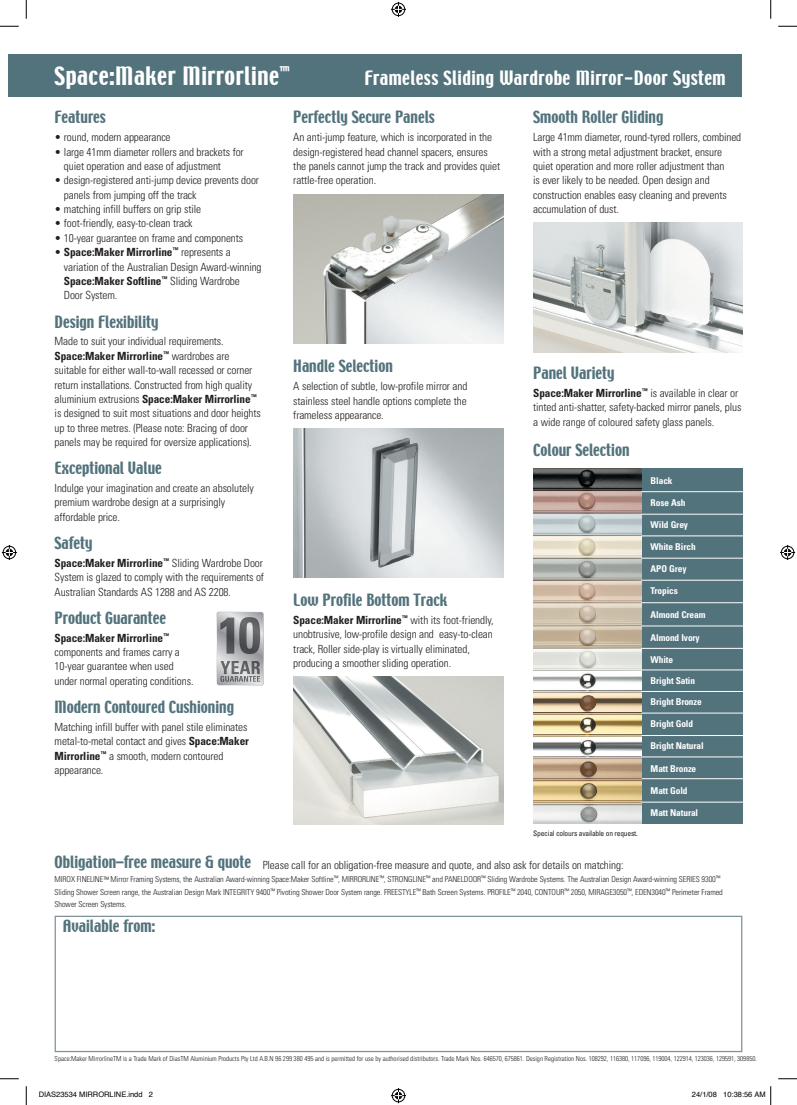
<style>
.page{position:relative;width:797px;height:1105px;background:#fff}
.page>*{position:absolute;margin:0;border:0;box-sizing:border-box;transform-origin:0 0}
.t1{font:22.5px "Techno";letter-spacing:.025em;color:#fff}
.t2{font:17.5px "Techno";letter-spacing:.025em;color:#fff}
.t3{font:15px "Techno";color:#52727c}
.t4{font:300 condensed 11.25px/14.4px "Univers";letter-spacing:-.01em;color:#231f20}
.t5{font:700 condensed 9.38px "Univers";letter-spacing:-.01em;color:#fff}
.t6{font:300 condensed 8.12px/12.5px "Univers";letter-spacing:-.01em;color:#231f20}
.t7{font:7.5px "Helvetica";color:#000}
.t8{font:condensed 7.5px "Univers";letter-spacing:-.025em;color:#231f20}
.t9{font:300 condensed 6.88px "Univers";letter-spacing:-.005em;color:#231f20}
.s1{font-weight:700}
.s2{font-family:"Techno";font-weight:400;font-stretch:normal;font-size:15px;color:#52727c}
.s3{font-size:7.5px}
</style>
<div class="page">
<div style="left:9px;top:55px;width:733px;height:42px;background:#52727c"></div>
<img style="left:293px;top:676px;width:210px;height:149px">
<div style="left:637px;top:468px;width:105px;height:356px;background:#52727c"></div>
<img style="left:533px;top:468px;width:108px;height:356px">
<hr style="left:641px;top:491px;width:111px;height:1px;background:#fff">
<hr style="left:641px;top:514px;width:112px;height:1px;background:#fff">
<hr style="left:641px;top:536px;width:114px;height:1px;background:#fff">
<hr style="left:641px;top:558px;width:114px;height:1px;background:#fff">
<hr style="left:641px;top:580px;width:114px;height:1px;background:#fff">
<hr style="left:641px;top:602px;width:114px;height:1px;background:#fff">
<hr style="left:641px;top:626px;width:114px;height:1px;background:#fff">
<hr style="left:641px;top:648px;width:114px;height:1px;background:#fff">
<hr style="left:641px;top:670px;width:114px;height:1px;background:#fff">
<hr style="left:641px;top:691px;width:114px;height:1px;background:#fff">
<hr style="left:641px;top:713px;width:113px;height:1px;background:#fff">
<hr style="left:641px;top:735px;width:113px;height:1px;background:#fff">
<hr style="left:641px;top:757px;width:114px;height:1px;background:#fff">
<hr style="left:642px;top:778px;width:113px;height:1px;background:#fff">
<hr style="left:641px;top:802px;width:114px;height:1px;background:#fff">
<div style="left:55px;top:916px;width:687px;height:136px;border:1px solid #7c919a"></div>
<img style="left:293px;top:428px;width:210px;height:149px">
<svg style="left:217px;top:612px;width:47px;height:73px;background:#9b9c9f"></svg>
<img style="left:293px;top:195px;width:210px;height:148px">
<img style="left:533px;top:223px;width:209px;height:129px">
<svg style="left:0;top:25px;width:19px;height:2px"></svg>
<svg style="left:778px;top:25px;width:19px;height:2px"></svg>
<svg style="left:0;top:1078px;width:19px;height:1px"></svg>
<svg style="left:778px;top:1078px;width:19px;height:1px"></svg>
<svg style="left:25px;top:0;width:2px;height:19px"></svg>
<svg style="left:25px;top:1086px;width:2px;height:19px"></svg>
<svg style="left:770px;top:0;width:1px;height:19px"></svg>
<svg style="left:391px;top:2px;width:15px;height:15px"></svg>
<svg style="left:391px;top:1088px;width:15px;height:15px"></svg>
<svg style="left:2px;top:545px;width:15px;height:15px"></svg>
<svg style="left:780px;top:545px;width:15px;height:15px"></svg>
<svg style="left:770px;top:1086px;width:1px;height:19px"></svg>
<h1 class="t1" style="left:55px;top:61px;width:236px">Space:Maker Mirrorline<sup>™</sup></h1>
<h2 class="t2" style="left:364px;top:66px;width:362px">Frameless Sliding Wardrobe Mirror-Door System</h2>
<h3 class="t3" style="left:533px;top:107px;width:132px">Smooth Roller Gliding</h3>
<p class="t4" style="left:533px;top:130px;width:209px">Large 41mm diameter, round-tyred rollers, combined with a strong metal adjustment bracket, ensure quiet operation and more roller adjustment than<br>is ever likely to be needed. Open design and construction enables easy cleaning and prevents accumulation of dust.</p>
<h3 class="t3" style="left:293px;top:107px;width:143px">Perfectly Secure Panels</h3>
<p class="t4" style="left:293px;top:130px;width:208px">An anti-jump feature, which is incorporated in the design-registered head channel spacers, ensures the panels cannot jump the track and provides quiet rattle-free operation.</p>
<h3 class="t3" style="left:55px;top:107px;width:53px">Features</h3>
<p class="t4" style="left:55px;top:130px;width:117px">• round, modern appearance</p>
<p class="t4" style="left:64px;top:144px;width:181px;text-indent:-9px">• large 41mm diameter rollers and brackets for quiet operation and ease of adjustment</p>
<p class="t4" style="left:64px;top:173px;width:196px;text-indent:-9px">• design-registered anti-jump device prevents door panels from jumping off the track</p>
<p class="t4" style="left:55px;top:202px;width:148px">• matching infill buffers on grip stile</p>
<p class="t4" style="left:55px;top:216px;width:140px">• foot-friendly, easy-to-clean track</p>
<p class="t4" style="left:55px;top:231px;width:190px">• 10-year guarantee on frame and components</p>
<p class="t4" style="left:64px;top:245px;width:199px;text-indent:-9px">• <span class="s1">Space:Maker Mirrorline</span><sup>™</sup> represents a variation of the Australian Design Award-winning <span class="s1">Space:Maker Softline</span><sup>™</sup> Sliding Wardrobe Door System.</p>
<h3 class="t3" style="left:55px;top:311px;width:105px">Design Flexibility</h3>
<p class="t4" style="left:55px;top:334px;width:208px">Made to suit your individual requirements.<br><span class="s1">Space:Maker Mirrorline</span><sup>™</sup> wardrobes are suitable for either wall-to-wall recessed or corner return installations. Constructed from high quality aluminium extrusions <span class="s1">Space:Maker Mirrorline</span><sup>™ </sup>is designed to suit most situations and door heights up to three metres. (Please note: Bracing of door panels may be required for oversize applications).</p>
<h3 class="t3" style="left:55px;top:458px;width:109px">Exceptional Value</h3>
<p class="t4" style="left:55px;top:481px;width:201px">Indulge your imagination and create an absolutely premium wardrobe design at a surprisingly affordable price.</p>
<h3 class="t3" style="left:55px;top:533px;width:40px">Safety</h3>
<p class="t4" style="left:55px;top:556px;width:211px;text-align:justify"><span class="s1">Space:Maker Mirrorline</span><sup>™</sup> Sliding Wardrobe Door System is glazed to comply with the requirements of Australian Standards AS 1288 and AS 2208.</p>
<h3 class="t3" style="left:55px;top:607px;width:113px">Product Guarantee</h3>
<p class="t4" style="left:55px;top:630px;width:140px"><span class="s1">Space:Maker Mirrorline</span><sup>™ </sup>components and frames carry a<br>10-year guarantee when used under normal operating conditions.</p>
<h3 class="t3" style="left:55px;top:697px;width:181px">Modern Contoured Cushioning</h3>
<p class="t4" style="left:55px;top:720px;width:196px">Matching infill buffer with panel stile eliminates metal-to-metal contact and gives <span class="s1">Space:Maker Mirrorline</span><sup>™</sup> a smooth, modern contoured appearance.</p>
<h3 class="t3" style="left:293px;top:356px;width:101px">Handle Selection</h3>
<p class="t4" style="left:293px;top:379px;width:175px;text-align:justify">A selection of subtle, low-profile mirror and stainless steel handle options complete the frameless appearance.</p>
<h3 class="t3" style="left:533px;top:363px;width:83px">Panel Variety</h3>
<p class="t4" style="left:533px;top:386px;width:210px"><span class="s1">Space:Maker Mirrorline</span><sup>™</sup> is available in clear or tinted anti-shatter, safety-backed mirror panels, plus a wide range of coloured safety glass panels.</p>
<h3 class="t3" style="left:533px;top:440px;width:98px">Colour Selection</h3>
<p class="t5" style="left:650px;top:474px;width:24px">Black</p>
<p class="t5" style="left:650px;top:497px;width:36px">Rose Ash</p>
<p class="t5" style="left:650px;top:519px;width:39px">Wild Grey</p>
<p class="t5" style="left:650px;top:541px;width:47px">White Birch</p>
<p class="t5" style="left:650px;top:563px;width:37px">APO Grey</p>
<p class="t5" style="left:650px;top:585px;width:29px">Tropics</p>
<p class="t5" style="left:650px;top:609px;width:56px">Almond Cream</p>
<p class="t5" style="left:650px;top:631px;width:51px">Almond Ivory</p>
<p class="t5" style="left:650px;top:654px;width:24px">White</p>
<p class="t5" style="left:650px;top:675px;width:46px">Bright Satin</p>
<p class="t5" style="left:650px;top:696px;width:53px">Bright Bronze</p>
<p class="t5" style="left:650px;top:718px;width:44px">Bright Gold</p>
<p class="t5" style="left:650px;top:740px;width:55px">Bright Natural</p>
<p class="t5" style="left:650px;top:762px;width:47px">Matt Bronze</p>
<p class="t5" style="left:650px;top:785px;width:38px">Matt Gold</p>
<p class="t5" style="left:650px;top:807px;width:49px">Matt Natural</p>
<h3 class="t3" style="left:293px;top:590px;width:155px">Low Profile Bottom Track</h3>
<p class="t4" style="left:293px;top:613px;width:202px"><span class="s1">Space:Maker Mirrorline</span><sup>™</sup> with its foot-friendly, unobtrusive, low-profile design and easy-to-clean track, Roller side-play is virtually eliminated, producing a smoother sliding operation.</p>
<p class="t8" style="left:533px;top:828px;width:106px">Special colours available on request.</p>
<p class="t4" style="left:55px;top:857px;width:570px"><span class="s2">Obligation–free measure &amp; quote</span> Please call for an obligation-free measure and quote, and also ask for details on matching:</p>
<p class="t6" style="left:55px;top:873px;width:669px">MIROX FINELINE<span class="s3">™</span> Mirror Framing Systems, the Australian Award-winning Space:Maker Softline<sup>™</sup>, MIRRORLINE<sup>™</sup>, STRONGLINE<sup>™</sup> and PANELDOOR<sup>™</sup> Sliding Wardrobe Systems. The Australian Design Award-winning SERIES 9300<sup>™<br></sup>Sliding Shower Screen range, the Australian Design Mark INTEGRITY 9400<sup>™</sup> Pivoting Shower Door System range. FREESTYLE<sup>™</sup> Bath Screen Systems. PROFILE<sup>™</sup> 2040, CONTOUR<sup>™</sup> 2050, MIRAGE3050<sup>™</sup>, EDEN3040<sup>™</sup> Perimeter Framed<br>Shower Screen Systems.</p>
<h3 class="t3" style="left:63px;top:916px;width:94px">Available from:</h3>
<p class="t9" style="left:55px;top:1054px;width:703px">Space:Maker MirrorlineTM is a Trade Mark of DiasTM Aluminium Products Pty Ltd A.B.N 96 299 380 495 and is permitted for use by authorised distributors. Trade Mark Nos. 646570, 675861. Design Registration Nos. 108292, 116380, 117096, 119004, 122914, 123036, 129591, 309850.</p>
<p class="t7" style="left:39px;top:1088px;width:116px">DIAS23534 MIRRORLINE.indd 2</p>
<p class="t7" style="left:692px;top:1088px;width:75px">24/1/08 10:38:56 AM</p>
</div>
